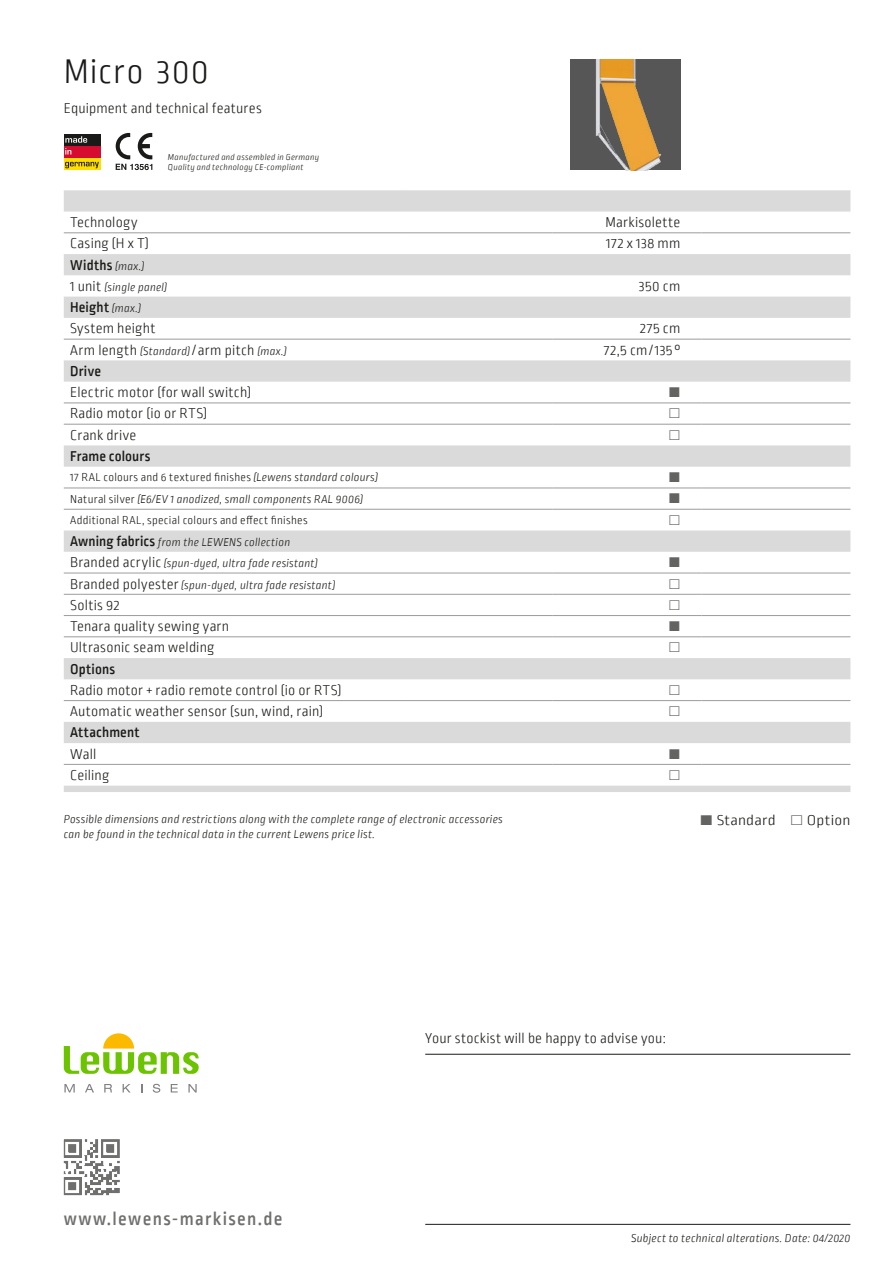
<style>
.page{position:relative;width:893px;height:1263px;background:#fff}
.page>*{position:absolute;margin:0;border:0;box-sizing:border-box;transform-origin:0 0}
.t1{font:300 36px "Ropa Sans PTT";letter-spacing:.025em;color:#1a1a18}
.t2{font:500 19.5px "Ropa Sans PTT";letter-spacing:.07em;color:#6f6f6e}
.t3{font:300 15px/21.3px "Ropa Sans PTT";letter-spacing:.015em;color:#1a1a18}
.t4{font:500 15px "Ropa Sans PTT";letter-spacing:.01em;color:#1a1a18}
.t5{font:300 15px "Ropa Sans PTT";letter-spacing:.015em;color:#1a1a18;scale:1.1 1}
.t6{font:italic 300 12px/21.5px "Ropa Sans PTT";letter-spacing:.015em;color:#1a1a18}
.t7{font:italic 300 9px/10.5px "Ropa Sans PTT";letter-spacing:.025em;color:#1a1a18}
.s1{font-weight:300;font-style:italic;font-size:12px}
.s2{font-style:normal;font-size:15px}
.s3{font-weight:500}
.s4{font-style:italic;font-size:12px}
.s5{font-style:normal}
.s6{font-weight:500;font-style:normal;font-size:15px}
</style>
<div class="page">
<div style="left:570px;top:60px;width:110px;height:110px;background:#565656"></div>
<img style="left:595px;top:60px;width:66px;height:110px">
<svg style="left:64px;top:1084px;width:11px;height:8px"></svg>
<svg style="left:85px;top:1084px;width:9px;height:8px"></svg>
<svg style="left:104px;top:1084px;width:8px;height:8px"></svg>
<svg style="left:123px;top:1084px;width:7px;height:8px"></svg>
<svg style="left:153px;top:1084px;width:7px;height:9px"></svg>
<svg style="left:171px;top:1084px;width:7px;height:8px"></svg>
<svg style="left:188px;top:1084px;width:9px;height:8px"></svg>
<svg style="left:64px;top:1033px;width:135px;height:41px"></svg>
<svg style="left:63px;top:1139px;width:57px;height:57px"></svg>
<svg style="left:64px;top:158px;width:36px;height:12px"></svg>
<div style="left:64px;top:146px;width:36px;height:12px;background:#d50c2f"></div>
<div style="left:64px;top:135px;width:36px;height:11px;background:#1a1a18"></div>
<svg style="left:65px;top:136px;width:22px;height:18px"></svg>
<svg style="left:65px;top:162px;width:34px;height:6px"></svg>
<svg style="left:116px;top:133px;width:36px;height:37px"></svg>
<hr style="left:425px;top:1054px;width:425px;height:1px;background:#1a1a18">
<hr style="left:425px;top:1224px;width:425px;height:1px;background:#1a1a18">
<svg style="left:64px;top:190px;width:786px;height:85px"></svg>
<svg style="left:64px;top:297px;width:786px;height:495px"></svg>
<hr style="left:64px;top:402px;width:340px;height:1px;background:#9c9c9d">
<hr style="left:404px;top:402px;width:149px;height:1px;background:#9c9c9d">
<hr style="left:553px;top:402px;width:149px;height:1px;background:#9c9c9d">
<hr style="left:702px;top:402px;width:148px;height:1px;background:#9c9c9d">
<hr style="left:64px;top:424px;width:340px;height:1px;background:#9c9c9d">
<hr style="left:404px;top:424px;width:149px;height:1px;background:#9c9c9d">
<hr style="left:553px;top:424px;width:149px;height:1px;background:#9c9c9d">
<hr style="left:702px;top:424px;width:148px;height:1px;background:#9c9c9d">
<hr style="left:64px;top:488px;width:340px;height:1px;background:#9c9c9d">
<hr style="left:404px;top:488px;width:149px;height:1px;background:#9c9c9d">
<hr style="left:553px;top:488px;width:149px;height:1px;background:#9c9c9d">
<hr style="left:702px;top:488px;width:148px;height:1px;background:#9c9c9d">
<hr style="left:64px;top:509px;width:340px;height:1px;background:#9c9c9d">
<hr style="left:404px;top:509px;width:149px;height:1px;background:#9c9c9d">
<hr style="left:553px;top:509px;width:149px;height:1px;background:#9c9c9d">
<hr style="left:702px;top:509px;width:148px;height:1px;background:#9c9c9d">
<hr style="left:64px;top:573px;width:340px;height:1px;background:#9c9c9d">
<hr style="left:404px;top:573px;width:149px;height:1px;background:#9c9c9d">
<hr style="left:553px;top:573px;width:149px;height:1px;background:#9c9c9d">
<hr style="left:702px;top:573px;width:148px;height:1px;background:#9c9c9d">
<hr style="left:404px;top:636px;width:149px;height:1px;background:#9c9c9d">
<hr style="left:553px;top:636px;width:149px;height:1px;background:#9c9c9d">
<hr style="left:702px;top:636px;width:148px;height:1px;background:#9c9c9d">
<hr style="left:64px;top:764px;width:340px;height:1px;background:#9c9c9d">
<hr style="left:64px;top:594px;width:340px;height:1px;background:#9c9c9d">
<hr style="left:404px;top:594px;width:149px;height:1px;background:#9c9c9d">
<hr style="left:553px;top:594px;width:149px;height:1px;background:#9c9c9d">
<hr style="left:702px;top:594px;width:148px;height:1px;background:#9c9c9d">
<hr style="left:404px;top:615px;width:149px;height:1px;background:#9c9c9d">
<hr style="left:553px;top:615px;width:149px;height:1px;background:#9c9c9d">
<hr style="left:702px;top:615px;width:148px;height:1px;background:#9c9c9d">
<hr style="left:64px;top:636px;width:340px;height:1px;background:#9c9c9d">
<hr style="left:64px;top:700px;width:340px;height:1px;background:#9c9c9d">
<hr style="left:404px;top:764px;width:149px;height:1px;background:#9c9c9d">
<hr style="left:553px;top:764px;width:149px;height:1px;background:#9c9c9d">
<hr style="left:702px;top:764px;width:148px;height:1px;background:#9c9c9d">
<hr style="left:404px;top:700px;width:149px;height:1px;background:#9c9c9d">
<hr style="left:553px;top:700px;width:149px;height:1px;background:#9c9c9d">
<hr style="left:702px;top:700px;width:148px;height:1px;background:#9c9c9d">
<hr style="left:64px;top:615px;width:340px;height:1px;background:#9c9c9d">
<hr style="left:64px;top:232px;width:340px;height:1px;background:#9c9c9d">
<hr style="left:404px;top:232px;width:149px;height:1px;background:#9c9c9d">
<hr style="left:553px;top:232px;width:149px;height:1px;background:#9c9c9d">
<hr style="left:702px;top:232px;width:148px;height:1px;background:#9c9c9d">
<hr style="left:64px;top:339px;width:340px;height:1px;background:#9c9c9d">
<hr style="left:404px;top:339px;width:149px;height:1px;background:#9c9c9d">
<hr style="left:553px;top:339px;width:149px;height:1px;background:#9c9c9d">
<hr style="left:702px;top:339px;width:148px;height:1px;background:#9c9c9d">
<svg style="left:669px;top:387px;width:10px;height:10px"></svg>
<svg style="left:669px;top:408px;width:10px;height:10px"></svg>
<svg style="left:669px;top:430px;width:10px;height:10px"></svg>
<svg style="left:669px;top:472px;width:10px;height:10px"></svg>
<svg style="left:669px;top:494px;width:10px;height:9px"></svg>
<svg style="left:669px;top:515px;width:10px;height:10px"></svg>
<svg style="left:669px;top:557px;width:10px;height:10px"></svg>
<svg style="left:669px;top:579px;width:10px;height:9px"></svg>
<svg style="left:669px;top:600px;width:10px;height:10px"></svg>
<svg style="left:669px;top:621px;width:10px;height:10px"></svg>
<svg style="left:669px;top:642px;width:10px;height:10px"></svg>
<svg style="left:669px;top:685px;width:10px;height:10px"></svg>
<svg style="left:669px;top:706px;width:10px;height:10px"></svg>
<svg style="left:669px;top:749px;width:10px;height:10px"></svg>
<svg style="left:669px;top:770px;width:10px;height:10px"></svg>
<h1 class="t1" style="left:64px;top:57px;width:147px">Micro 300</h1>
<p class="t3" style="left:64px;top:98px;width:200px">Equipment and technical features</p>
<p class="t7" style="left:168px;top:152px;width:153px">Manufactured and assembled in Germany<br>Quality and technology CE-compliant</p>
<p class="t3" style="left:70px;top:212px;width:69px">Technology</p>
<p class="t3" style="left:605px;top:212px;width:77px">Markisolette</p>
<p class="t3" style="left:70px;top:234px;width:80px">Casing (H x T)</p>
<p class="t3" style="left:606px;top:234px;width:76px">172 x 138 mm</p>
<p class="t4" style="left:70px;top:259px;width:76px">Widths <span class="s1">(max.)</span></p>
<p class="t6" style="left:70px;top:277px;width:99px"><span class="s2">1 unit</span> (single panel)</p>
<p class="t3" style="left:639px;top:276px;width:43px">350 cm</p>
<p class="t3" style="left:70px;top:297px;width:87px"><span class="s3">Height</span> <span class="s4">(max.)<br></span>System height</p>
<p class="t3" style="left:640px;top:319px;width:42px">275 cm</p>
<p class="t3" style="left:70px;top:340px;width:218px">Arm length <span class="s4">(Standard)</span> / arm pitch <span class="s4">(max.)</span></p>
<p class="t3" style="left:604px;top:340px;width:78px">72,5 cm / 135 °</p>
<p class="t4" style="left:70px;top:365px;width:32px">Drive</p>
<p class="t3" style="left:70px;top:383px;width:182px">Electric motor (for wall switch)<br>Radio motor (io or RTS)<br>Crank drive</p>
<p class="t4" style="left:70px;top:451px;width:82px">Frame colours</p>
<p class="t6" style="left:70px;top:467px;width:309px"><span class="s5">17 RAL colours and 6 textured finishes</span> (Lewens standard colours)<br><span class="s5">Natural silver</span> (E6/EV 1 anodized, small components RAL 9006)<br><span class="s5">Additional RAL, special colours and effect finishes<br></span><span class="s6">Awning fabrics</span> from the LEWENS collection<br><span class="s2">Branded acrylic</span> (spun-dyed, ultra fade resistant)<br><span class="s2">Branded polyester</span> (spun-dyed, ultra fade resistant)</p>
<p class="t3" style="left:70px;top:595px;width:161px">Soltis 92<br>Tenara quality sewing yarn<br>Ultrasonic seam welding</p>
<p class="t4" style="left:70px;top:663px;width:46px">Options</p>
<p class="t3" style="left:70px;top:680px;width:273px">Radio motor + radio remote control (io or RTS)<br>Automatic weather sensor (sun, wind, rain)</p>
<p class="t4" style="left:70px;top:727px;width:71px">Attachment</p>
<p class="t3" style="left:70px;top:744px;width:40px">Wall<br>Ceiling</p>
<p class="t6" style="left:64px;top:812px;width:441px;line-height:15px">Possible dimensions and restrictions along with the complete range of electronic accessories can be found in the technical data in the current Lewens price list.</p>
<p class="t5" style="left:717px;top:814px;width:55px">Standard</p>
<p class="t5" style="left:807px;top:814px;width:41px">Option</p>
<h2 class="t2" style="left:64px;top:1211px;width:220px">www.lewens-markisen.de</h2>
<p class="t3" style="left:425px;top:1029px;width:242px">Your stockist will be happy to advise you:</p>
<p class="t6" style="left:631px;top:1228px;width:221px">Subject to technical alterations. Date: 04/2020</p>
</div>
